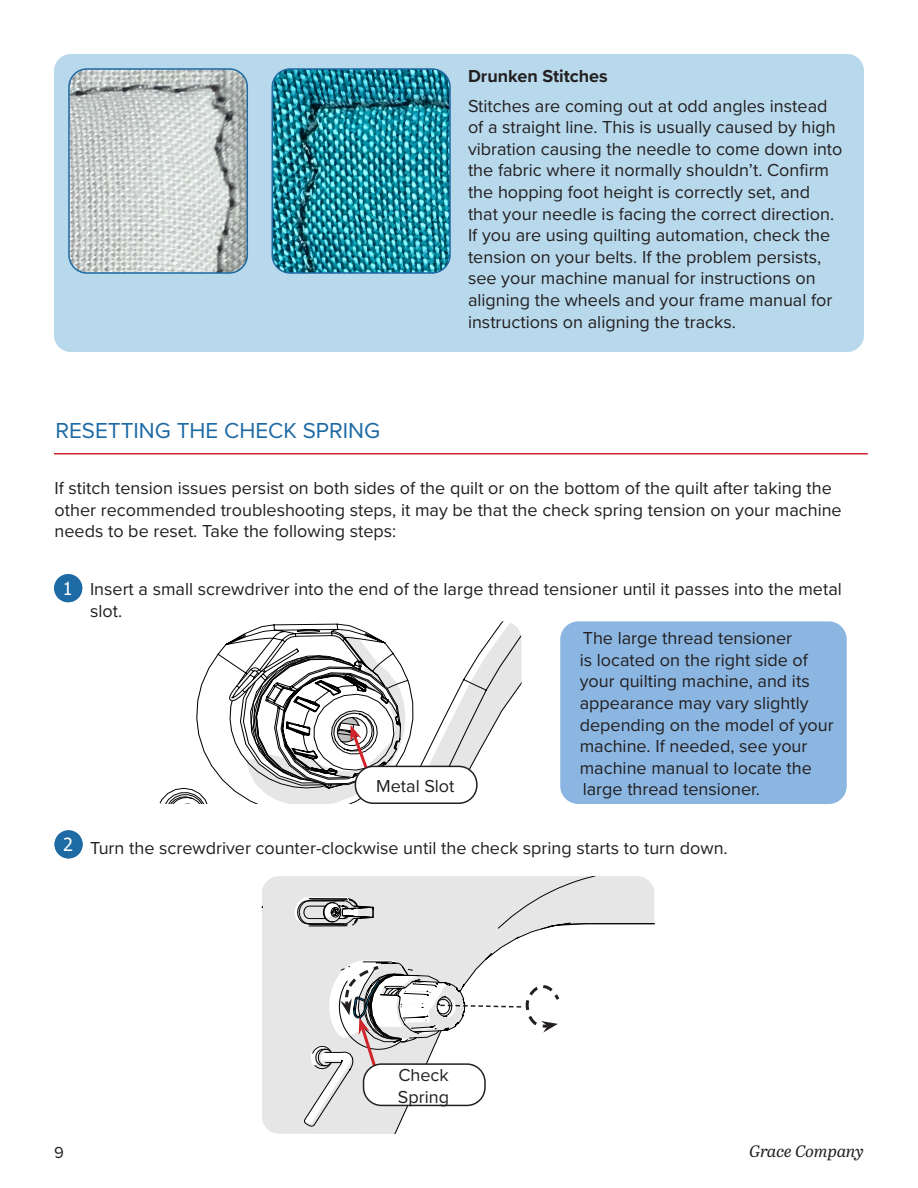
<style>
.page{position:relative;width:918px;height:1188px;background:#fff}
.page>*{position:absolute;margin:0;border:0;box-sizing:border-box;transform-origin:0 0}
.t1{font:22.5px "Proxima Nova";color:#1d6aa4}
.Step{font:18px/21.6px "Proxima Nova";color:#231f20}
.t2{font:700 18px "Proxima Nova";color:#231f20}
.Label_Boxes{font:18px "Tahoma";color:#fff}
.t3{font:italic 16.5px "Abril Text";color:#231f20}
.t4{font:16.5px "Proxima Nova";color:#231f20}
</style>
<div class="page">
<div style="left:54px;top:54px;width:810px;height:298px;background:#b8d9ec;border-radius:17px"></div>
<img style="left:272px;top:69px;width:176px;height:203px">
<div style="left:272px;top:68px;width:179px;height:206px;border:2px solid #1d6aa4;border-radius:18px"></div>
<img style="left:71px;top:71px;width:174px;height:200px">
<div style="left:68px;top:68px;width:180px;height:206px;border:2px solid #1d6aa4;border-radius:18px"></div>
<hr style="left:54px;top:453px;width:814px;height:1px;background:#d1232a">
<svg style="left:167px;top:621px;width:355px;height:183px"></svg>
<div style="left:355px;top:766px;width:122px;height:37px;background:#fff;border-radius:18px"></div>
<div style="left:355px;top:766px;width:123px;height:38px;border:2px solid #231f20;border-radius:18px"></div>
<div style="left:560px;top:621px;width:287px;height:183px;background:#8bb6e1;border-radius:18px"></div>
<div style="left:262px;top:906px;width:137px;height:228px;background:#e6e6e6"></div>
<svg style="left:295px;top:876px;width:360px;height:250px"></svg>
<div style="left:54px;top:574px;width:28px;height:28px;background:#1d6aa4;border-radius:50%"></div>
<div style="left:55px;top:830px;width:28px;height:28px;background:#1d6aa4;border-radius:50%"></div>
<p class="t1" style="left:56px;top:413px;width:326px">RESETTING THE CHECK SPRING</p>
<p class="t2" style="left:468px;top:63px;width:141px">Drunken Stitches</p>
<p class="Step" style="left:468px;top:94px;width:376px">Stitches are coming out at odd angles instead of a straight line. This is usually caused by high vibration causing the needle to come down into the fabric where it normally shouldn’t. Confirm the hopping foot height is correctly set, and that your needle is facing the correct direction.<br>If you are using quilting automation, check the tension on your belts. If the problem persists, see your machine manual for instructions on aligning the wheels and your frame manual for instructions on aligning the tracks.</p>
<p class="Step" style="left:55px;top:477px;width:789px">If stitch tension issues persist on both sides of the quilt or on the bottom of the quilt after taking the other recommended troubleshooting steps, it may be that the check spring tension on your machine needs to be reset. Take the following steps:</p>
<p class="Label_Boxes" style="left:63px;top:576px;width:11px">1</p>
<p class="Label_Boxes" style="left:63px;top:833px;width:11px">2</p>
<p class="Step" style="left:90px;top:577px;width:753px">Insert a small screwdriver into the end of the large thread tensioner until it passes into the metal slot.</p>
<p class="Step" style="left:580px;top:627px;width:256px">The large thread tensioner<br>is located on the right side of your quilting machine, and its appearance may vary slightly depending on the model of your machine. If needed, see your machine manual to locate the large thread tensioner.</p>
<p class="Step" style="left:376px;top:774px;width:80px">Metal Slot</p>
<p class="Step" style="left:90px;top:837px;width:639px">Turn the screwdriver counter-clockwise until the check spring starts to turn down.</p>
<p class="Step" style="left:398px;top:1063px;width:53px">Check<br>Spring</p>
<p class="t4" style="left:54px;top:1140px;width:11px">9</p>
<p class="t3" style="left:750px;top:1140px;width:116px">Grace Company</p>
</div>
